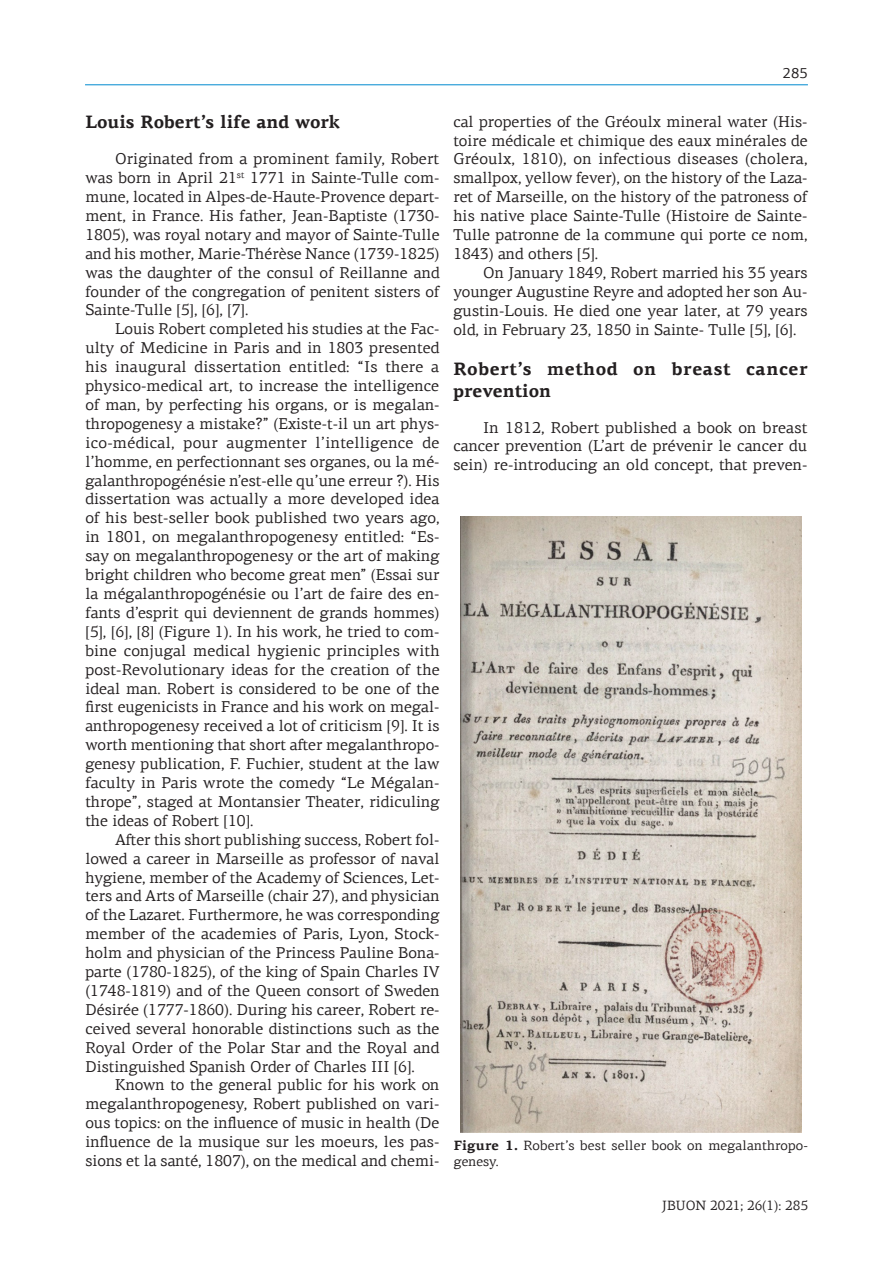
<style>
.page{position:relative;width:893px;height:1263px;background:#fff}
.page>*{position:absolute;margin:0;border:0;box-sizing:border-box;transform-origin:0 0}
.t1{font:700 18px/21.6px "PF Agora Serif Pro";letter-spacing:.03em;color:#231f20}
.t2{font:700 18px "PF Agora Serif Pro";color:#231f20}
.t3{font:15.75px/18.9px "PF Agora Serif Pro";color:#231f20;text-align:justify}
.t4{font:15px "PF Agora Sans Pro";color:#231f20}
.t5{font:13.5px/16.2px "PF Agora Serif Pro";letter-spacing:.01em;color:#231f20}
.s1{font-weight:700}
</style>
<div class="page">
<hr style="left:85px;top:84px;width:723px;height:1px;background:#008acf">
<img style="left:461px;top:517px;width:340px;height:616px">
<p class="t4" style="left:783px;top:64px;width:27px">285</p>
<p class="t2" style="left:85px;top:111px;width:256px">Louis Robert’s life and work</p>
<p class="t3" style="left:85px;top:149px;width:356px;text-indent:30px">Originated from a prominent family, Robert was born in April 21<sup>st</sup> 1771 in Sainte-Tulle com&shy;mune, located in Alpes-de-Haute-Provence depart&shy;ment, in France. Ηis father, Jean-Baptiste (1730- 1805), was royal notary and mayor of Sainte-Tulle and his mother, Marie-Thérèse Nance (1739-1825) was the daughter of the consul of Reillanne and founder of the congregation of penitent sisters of Sainte-Tulle [5], [6], [7].</p>
<p class="t3" style="left:85px;top:320px;width:356px;text-indent:30px">Louis Robert completed his studies at the Fac&shy;ulty of Medicine in Paris and in 1803 presented his inaugural dissertation entitled: “Is there a physico-medical art, to increase the intelligence of man, by perfecting his organs, or is megalan&shy;thropogenesy a mistake?” (Existe-t-il un art phys&shy;ico-médical, pour augmenter l’intelligence de l’homme, en perfectionnant ses organes, ou la mé&shy;galanthropogénésie n’est-elle qu’une erreur ?). His dissertation was actually a more developed idea of his best-seller book published two years ago, in 1801, on megalanthropogenesy entitled: “Es&shy;say on megalanthropogenesy or the art of making bright children who become great men” (Essai sur la mégalanthropogénésie ou l’art de faire des en&shy;fants d’esprit qui deviennent de grands hommes) [5], [6], [8] (Figure 1). In his work, he tried to com&shy;bine conjugal medical hygienic principles with post-Revolutionary ideas for the creation of the ideal man. Robert is considered to be one of the first eugenicists in France and his work on megal&shy;anthropogenesy received a lot of criticism [9]. It is worth mentioning that short after megalanthropo&shy;genesy publication, F. Fuchier, student at the law faculty in Paris wrote the comedy “Le Mégalan&shy;thrope”, staged at Montansier Theater, ridiculing the ideas of Robert [10].</p>
<p class="t3" style="left:85px;top:830px;width:356px;text-indent:30px">After this short publishing success, Robert fol&shy;lowed a career in Marseille as professor of naval hygiene, member of the Academy of Sciences, Let&shy;ters and Arts of Marseille (chair 27), and physician of the Lazaret. Furthermore, he was corresponding member of the academies of Paris, Lyon, Stock&shy;holm and physician of the Princess Pauline Bona&shy;parte (1780-1825), of the king of Spain Charles IV (1748-1819) and of the Queen consort of Sweden Désirée (1777-1860). During his career, Robert re&shy;ceived several honorable distinctions such as the Royal Order of the Polar Star and the Royal and Distinguished Spanish Order of Charles III [6].</p>
<p class="t3" style="left:85px;top:1076px;width:356px;text-indent:30px">Known to the general public for his work on megalanthropogenesy, Robert published on vari&shy;ous topics: on the influence of music in health (De influence de la musique sur les moeurs, les pas&shy;sions et la santé, 1807), on the medical and chemi-</p>
<p class="t3" style="left:453px;top:112px;width:356px">cal properties of the Gréoulx mineral water (His&shy;toire médicale et chimique des eaux minérales de Gréoulx, 1810), on infectious diseases (cholera, smallpox, yellow fever), on the history of the Laza&shy;ret of Marseille, on the history of the patroness of his native place Sainte-Tulle (Histoire de Sainte-Tulle patronne de la commune qui porte ce nom, 1843) and others [5].</p>
<p class="t3" style="left:453px;top:263px;width:356px;text-indent:30px">On January 1849, Robert married his 35 years younger Augustine Reyre and adopted her son Au&shy;gustin-Louis. He died one year later, at 79 years old, in February 23, 1850 in Sainte- Tulle [5], [6].</p>
<p class="t1" style="left:453px;top:359px;width:356px">Robert’s method on breast cancer prevention</p>
<p class="t3" style="left:453px;top:418px;width:356px;text-indent:30px">In 1812, Robert published a book on breast cancer prevention (L’art de prévenir le cancer du sein) re-introducing an old concept, that preven-</p>
<p class="t5" style="left:454px;top:1137px;width:355px"><span class="s1">Figure 1.</span> Robert’s best seller book on megalanthropo&shy;genesy.</p>
<p class="t5" style="left:662px;top:1197px;width:147px">JBUON 2021; 26(1): 285</p>
</div>
